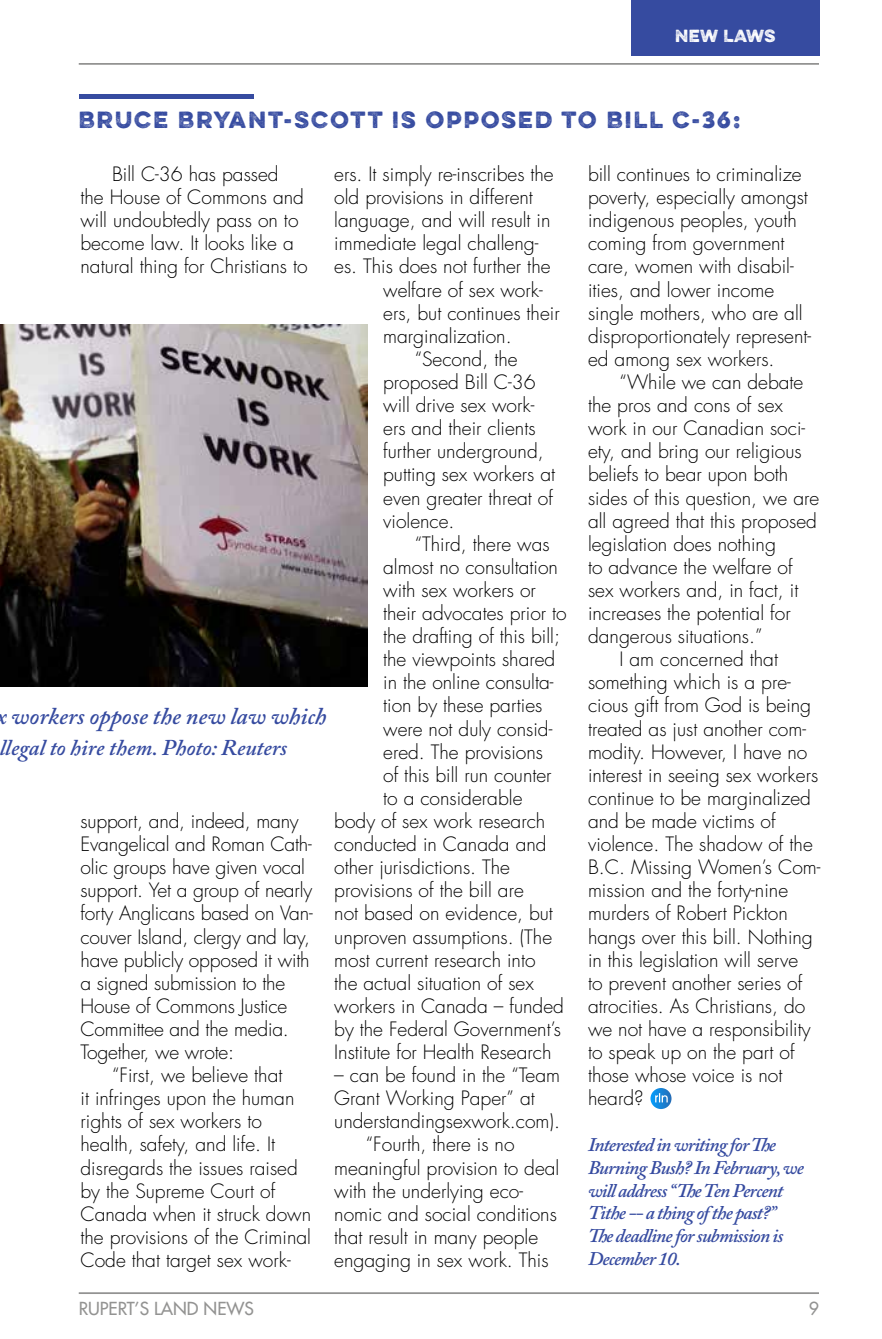
<style>
.page{position:relative;width:882px;height:1339px;background:#fff}
.page>*{position:absolute;margin:0;border:0;box-sizing:border-box;transform-origin:0 0}
.t1{font:italic 600 23.97px "Adobe Caslon Pro";color:#364ba0}
.t2{font:italic 600 22.4px "Adobe Caslon Pro";color:#364ba0}
.t3{font:21px "Eveleth";letter-spacing:.1em;color:#364ba0}
.t4{font:300 19.25px/23.1px "Futura LT";color:#000}
.t5{font:italic 600 19.25px/22.8px "Adobe Caslon Pro";letter-spacing:-.04em;color:#364ba0}
.t6{font:17.5px "Futura LT";color:#939392}
.t7{font:15.75px "Eveleth";letter-spacing:.025em;color:#fff}
</style>
<div class="page">
<hr style="left:79px;top:1292px;width:740px;height:2px;background:#939392">
<hr style="left:79px;top:63px;width:740px;height:2px;background:#939392">
<div style="left:79px;top:94px;width:175px;height:5px;background:#364ba0"></div>
<div style="left:631px;top:0;width:189px;height:55px;background:#364ba0"></div>
<img style="left:0;top:324px;width:367px;height:363px">
<svg style="left:650px;top:1088px;width:22px;height:21px"></svg>
<svg style="left:655px;top:1093px;width:13px;height:9px"></svg>
<p class="t7" style="left:675px;top:24px;width:102px">NEW LAWS</p>
<p class="t3" style="left:79px;top:103px;width:663px">BRUCE BRYANT-SCOTT IS OPPOSED TO BILL C-36:</p>
<p class="t4" style="left:81px;top:163px;width:229px;text-indent:31px">Bill C-36 has passed<br>the House of Commons and will undoubtedly pass on to become law. It looks like a natural thing for Christians to</p>
<p class="t1" style="left:-5px;top:702px;width:333px">x workers oppose the new law which</p>
<p class="t2" style="left:-1px;top:734px;width:289px">llegal to hire them. Photo: Reuters</p>
<p class="t4" style="left:81px;top:810px;width:220px">support, and, indeed, many</p>
<p class="t4" style="left:81px;top:833px;width:233px">Evangelical and Roman Cath-</p>
<p class="t4" style="left:81px;top:856px;width:226px">olic groups have given vocal</p>
<p class="t4" style="left:81px;top:879px;width:233px">support. Yet a group of nearly</p>
<p class="t4" style="left:81px;top:902px;width:234px">forty Anglicans based on Van-</p>
<p class="t4" style="left:81px;top:925px;width:231px">couver Island, clergy and lay,</p>
<p class="t4" style="left:81px;top:948px;width:231px">have publicly opposed it with</p>
<p class="t4" style="left:81px;top:972px;width:206px">a signed submission to the</p>
<p class="t4" style="left:81px;top:995px;width:208px">House of Commons Justice</p>
<p class="t4" style="left:81px;top:1018px;width:210px">Committee and the media.</p>
<p class="t4" style="left:81px;top:1041px;width:155px">Together, we wrote:</p>
<p class="t4" style="left:112px;top:1064px;width:172px">“First, we believe that</p>
<p class="t4" style="left:81px;top:1087px;width:215px">it infringes upon the human</p>
<p class="t4" style="left:81px;top:1110px;width:183px">rights of sex workers to</p>
<p class="t4" style="left:81px;top:1133px;width:196px">health, safety, and life. It</p>
<p class="t4" style="left:81px;top:1156px;width:219px">disregards the issues raised</p>
<p class="t4" style="left:81px;top:1179px;width:196px">by the Supreme Court of</p>
<p class="t4" style="left:81px;top:1203px;width:232px">Canada when it struck down</p>
<p class="t4" style="left:81px;top:1226px;width:232px">the provisions of the Criminal</p>
<p class="t4" style="left:81px;top:1249px;width:212px">Code that target sex work-</p>
<p class="t4" style="left:334px;top:163px;width:221px">ers. It simply re-inscribes the</p>
<p class="t4" style="left:334px;top:186px;width:200px">old provisions in different</p>
<p class="t4" style="left:334px;top:209px;width:218px">language, and will result in</p>
<p class="t4" style="left:334px;top:232px;width:206px">immediate legal challeng-</p>
<p class="t4" style="left:334px;top:255px;width:218px">es. This does not further the</p>
<p class="t4" style="left:383px;top:279px;width:161px">welfare of sex work-</p>
<p class="t4" style="left:383px;top:302px;width:178px">ers, but continues their</p>
<p class="t4" style="left:383px;top:325px;width:130px">marginalization.</p>
<p class="t4" style="left:415px;top:348px;width:104px">“Second, the</p>
<p class="t4" style="left:383px;top:371px;width:154px">proposed Bill C-36</p>
<p class="t4" style="left:383px;top:394px;width:153px">will drive sex work-</p>
<p class="t4" style="left:383px;top:417px;width:154px">ers and their clients</p>
<p class="t4" style="left:383px;top:440px;width:162px">further underground,</p>
<p class="t4" style="left:383px;top:463px;width:173px">putting sex workers at</p>
<p class="t4" style="left:383px;top:486px;width:171px">even greater threat of</p>
<p class="t4" style="left:383px;top:510px;width:73px">violence.</p>
<p class="t4" style="left:415px;top:533px;width:137px">“Third, there was</p>
<p class="t4" style="left:383px;top:556px;width:176px">almost no consultation</p>
<p class="t4" style="left:383px;top:579px;width:154px">with sex workers or</p>
<p class="t4" style="left:383px;top:602px;width:185px">their advocates prior to</p>
<p class="t4" style="left:383px;top:625px;width:178px">the drafting of this bill;</p>
<p class="t4" style="left:383px;top:648px;width:174px">the viewpoints shared</p>
<p class="t4" style="left:383px;top:671px;width:172px">in the online consulta-</p>
<p class="t4" style="left:383px;top:694px;width:161px">tion by these parties</p>
<p class="t4" style="left:383px;top:717px;width:171px">were not duly consid-</p>
<p class="t4" style="left:383px;top:741px;width:161px">ered. The provisions</p>
<p class="t4" style="left:383px;top:764px;width:170px">of this bill run counter</p>
<p class="t4" style="left:383px;top:787px;width:141px">to a considerable</p>
<p class="t4" style="left:334px;top:810px;width:213px">body of sex work research</p>
<p class="t4" style="left:334px;top:833px;width:214px">conducted in Canada and</p>
<p class="t4" style="left:334px;top:856px;width:177px">other jurisdictions. The</p>
<p class="t4" style="left:334px;top:879px;width:191px">provisions of the bill are</p>
<p class="t4" style="left:334px;top:902px;width:220px">not based on evidence, but</p>
<p class="t4" style="left:334px;top:925px;width:219px">unproven assumptions. (The</p>
<p class="t4" style="left:334px;top:948px;width:203px">most current research into</p>
<p class="t4" style="left:334px;top:972px;width:201px">the actual situation of sex</p>
<p class="t4" style="left:334px;top:995px;width:231px">workers in Canada – funded</p>
<p class="t4" style="left:334px;top:1018px;width:228px">by the Federal Government’s</p>
<p class="t4" style="left:334px;top:1041px;width:219px">Institute for Health Research</p>
<p class="t4" style="left:334px;top:1064px;width:227px">– can be found in the “Team</p>
<p class="t4" style="left:334px;top:1087px;width:202px">Grant Working Paper” at</p>
<p class="t4" style="left:334px;top:1110px;width:227px">understandingsexwork.com).</p>
<p class="t4" style="left:366px;top:1133px;width:150px">“Fourth, there is no</p>
<p class="t4" style="left:334px;top:1156px;width:227px">meaningful provision to deal</p>
<p class="t4" style="left:334px;top:1179px;width:190px">with the underlying eco-</p>
<p class="t4" style="left:334px;top:1203px;width:224px">nomic and social conditions</p>
<p class="t4" style="left:334px;top:1226px;width:205px">that result in many people</p>
<p class="t4" style="left:334px;top:1249px;width:216px">engaging in sex work. This</p>
<p class="t4" style="left:588px;top:163px;width:225px">bill continues to criminalize poverty, especially amongst indigenous peoples, youth coming from government care, women with disabil&shy;ities, and lower income single mothers, who are all disproportionately represent&shy;ed among sex workers.</p>
<p class="t4" style="left:620px;top:371px;width:185px">“While we can debate</p>
<p class="t4" style="left:588px;top:394px;width:197px">the pros and cons of sex</p>
<p class="t4" style="left:588px;top:417px;width:219px">work in our Canadian soci-</p>
<p class="t4" style="left:588px;top:440px;width:215px">ety, and bring our religious</p>
<p class="t4" style="left:588px;top:463px;width:202px">beliefs to bear upon both</p>
<p class="t4" style="left:588px;top:486px;width:233px">sides of this question, we are</p>
<p class="t4" style="left:588px;top:510px;width:230px">all agreed that this proposed</p>
<p class="t4" style="left:588px;top:533px;width:189px">legislation does nothing</p>
<p class="t4" style="left:588px;top:556px;width:206px">to advance the welfare of</p>
<p class="t4" style="left:588px;top:579px;width:212px">sex workers and, in fact, it</p>
<p class="t4" style="left:588px;top:602px;width:204px">increases the potential for</p>
<p class="t4" style="left:588px;top:625px;width:176px">dangerous situations.”</p>
<p class="t4" style="left:620px;top:648px;width:160px">I am concerned that</p>
<p class="t4" style="left:588px;top:671px;width:204px">something which is a pre-</p>
<p class="t4" style="left:588px;top:694px;width:225px">cious gift from God is being</p>
<p class="t4" style="left:588px;top:717px;width:219px">treated as just another com-</p>
<p class="t4" style="left:588px;top:741px;width:221px">modity. However, I have no</p>
<p class="t4" style="left:588px;top:764px;width:232px">interest in seeing sex workers</p>
<p class="t4" style="left:588px;top:787px;width:224px">continue to be marginalized</p>
<p class="t4" style="left:588px;top:810px;width:189px">and be made victims of</p>
<p class="t4" style="left:588px;top:833px;width:226px">violence. The shadow of the</p>
<p class="t4" style="left:588px;top:856px;width:234px">B.C. Missing Women’s Com-</p>
<p class="t4" style="left:588px;top:879px;width:202px">mission and the forty-nine</p>
<p class="t4" style="left:588px;top:902px;width:201px">murders of Robert Pickton</p>
<p class="t4" style="left:588px;top:925px;width:226px">hangs over this bill. Nothing</p>
<p class="t4" style="left:588px;top:948px;width:212px">in this legislation will serve</p>
<p class="t4" style="left:588px;top:972px;width:216px">to prevent another series of</p>
<p class="t4" style="left:588px;top:995px;width:219px">atrocities. As Christians, do</p>
<p class="t4" style="left:588px;top:1018px;width:224px">we not have a responsibility</p>
<p class="t4" style="left:588px;top:1041px;width:208px">to speak up on the part of</p>
<p class="t4" style="left:588px;top:1064px;width:196px">those whose voice is not</p>
<p class="t4" style="left:588px;top:1087px;width:57px">heard?</p>
<p class="t5" style="left:588px;top:1133px;width:217px">Interested in writing for The<br>Burning Bush? In February, we will address “The Ten Percent<br>Tithe -- a thing of the past?”<br>The deadline for submission is<br>December 10.</p>
<p class="t6" style="left:79px;top:1297px;width:177px">RUPERT’S LAND NEWS</p>
<p class="t6" style="left:809px;top:1297px;width:12px">9</p>
</div>
